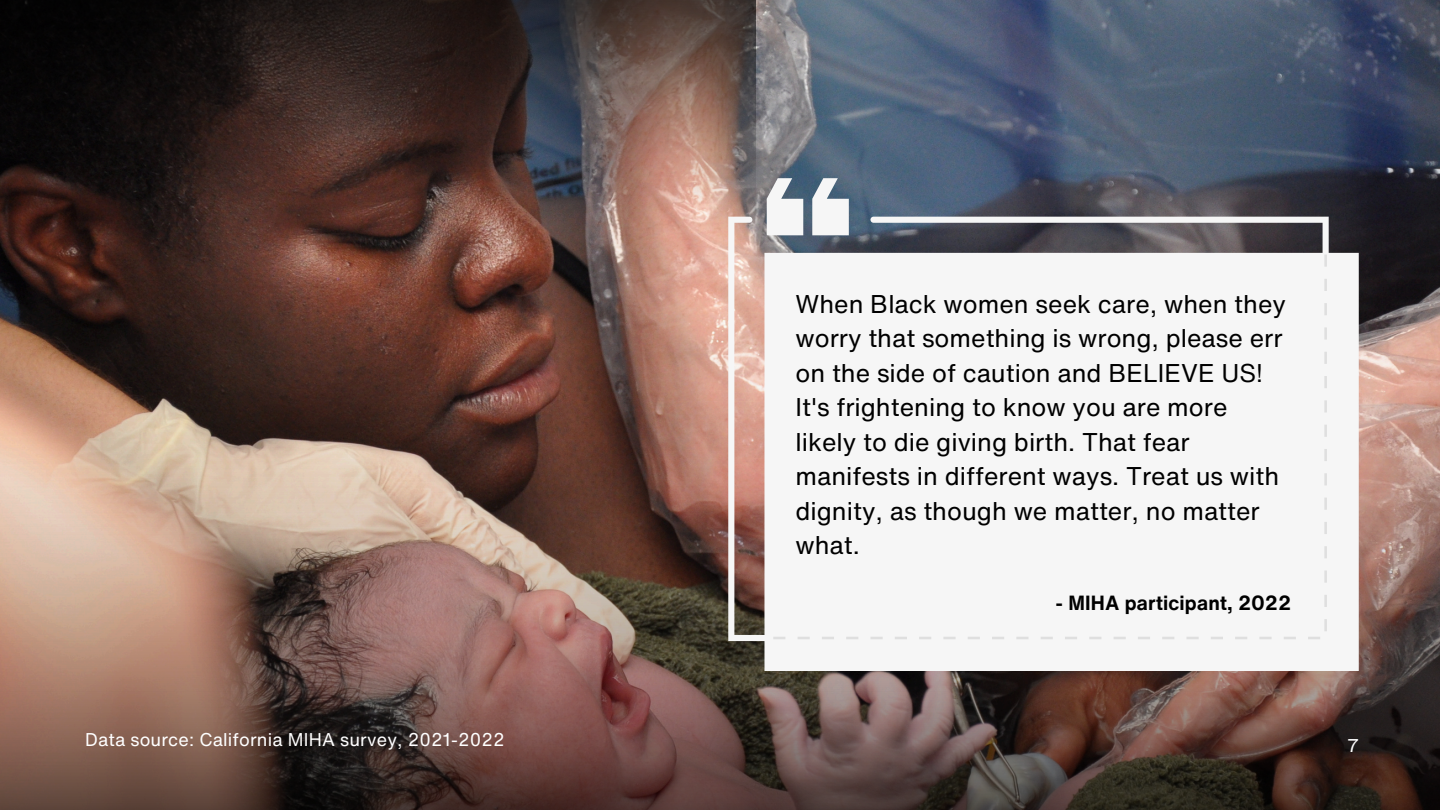
<style>
.page{position:relative;width:1440px;height:810px;background:#fff}
.page>*{position:absolute;margin:0;border:0;box-sizing:border-box;transform-origin:0 0}
.t1{font:25px/34.5px "Helvetica Now Text";color:#000}
.t2{font:21px "Helvetica Now Text";color:#506380}
.t3{font:700 20px "Helvetica Now Text";letter-spacing:.01em;color:#000}
.t4{font:18px "Helvetica Now Text";letter-spacing:.01em;color:#fff}
</style>
<div class="page">
<img style="left:0;top:0;width:1440px;height:281px">
<img style="left:0;top:0;width:755px;height:253px">
<img style="left:0;top:281px;width:1440px;height:529px">
<div style="left:764px;top:253px;width:595px;height:418px;background:#f6f6f6"></div>
<svg style="left:728px;top:217px;width:142px;height:424px;fill:#f6f6f6"></svg>
<svg style="left:870px;top:217px;width:459px;height:424px;fill:#f6f6f6"></svg>
<svg style="left:767px;top:178px;width:36px;height:57px"></svg>
<svg style="left:812px;top:178px;width:37px;height:57px"></svg>
<svg style="left:1324px;top:255px;width:3px;height:12px"></svg>
<svg style="left:1324px;top:279px;width:3px;height:12px"></svg>
<svg style="left:1324px;top:303px;width:3px;height:12px"></svg>
<svg style="left:1324px;top:327px;width:3px;height:13px"></svg>
<svg style="left:1324px;top:352px;width:3px;height:12px"></svg>
<svg style="left:1324px;top:376px;width:3px;height:12px"></svg>
<svg style="left:1324px;top:400px;width:3px;height:13px"></svg>
<svg style="left:1324px;top:425px;width:3px;height:12px"></svg>
<svg style="left:1324px;top:449px;width:3px;height:12px"></svg>
<svg style="left:1324px;top:473px;width:3px;height:12px"></svg>
<svg style="left:1324px;top:498px;width:3px;height:12px"></svg>
<svg style="left:1324px;top:522px;width:3px;height:12px"></svg>
<svg style="left:1324px;top:546px;width:3px;height:12px"></svg>
<svg style="left:1324px;top:571px;width:3px;height:12px"></svg>
<svg style="left:1324px;top:595px;width:3px;height:12px"></svg>
<svg style="left:1324px;top:619px;width:3px;height:12px"></svg>
<svg style="left:773px;top:637px;width:12px;height:2px"></svg>
<svg style="left:798px;top:637px;width:12px;height:2px"></svg>
<svg style="left:822px;top:637px;width:12px;height:2px"></svg>
<svg style="left:846px;top:637px;width:12px;height:2px"></svg>
<svg style="left:871px;top:637px;width:12px;height:2px"></svg>
<svg style="left:895px;top:637px;width:12px;height:2px"></svg>
<svg style="left:919px;top:637px;width:12px;height:2px"></svg>
<svg style="left:943px;top:637px;width:13px;height:2px"></svg>
<svg style="left:968px;top:637px;width:12px;height:2px"></svg>
<svg style="left:992px;top:637px;width:12px;height:2px"></svg>
<svg style="left:1016px;top:637px;width:13px;height:2px"></svg>
<svg style="left:1041px;top:637px;width:12px;height:2px"></svg>
<svg style="left:1065px;top:637px;width:12px;height:2px"></svg>
<svg style="left:1089px;top:637px;width:12px;height:2px"></svg>
<svg style="left:1114px;top:637px;width:12px;height:2px"></svg>
<svg style="left:1138px;top:637px;width:12px;height:2px"></svg>
<svg style="left:1162px;top:637px;width:12px;height:2px"></svg>
<svg style="left:1187px;top:637px;width:12px;height:2px"></svg>
<svg style="left:1211px;top:637px;width:12px;height:2px"></svg>
<svg style="left:1235px;top:637px;width:12px;height:2px"></svg>
<svg style="left:1259px;top:637px;width:13px;height:2px"></svg>
<svg style="left:1284px;top:637px;width:12px;height:2px"></svg>
<svg style="left:1308px;top:637px;width:12px;height:2px"></svg>
<p class="t1" style="left:796px;top:286px;width:492px">When Black women seek care, when they worry that something is wrong, please err on the side of caution and BELIEVE US!<br>It's frightening to know you are more likely to die giving birth. That fear manifests in different ways. Treat us with dignity, as though we matter, no matter what.</p>
<p class="t2" style="left:1148px;top:587px;width:13px">*</p>
<p class="t3" style="left:1055px;top:588px;width:238px">- MIHA participant, 2022</p>
<h2 class="t4" style="left:85px;top:726px;width:421px">Data source: California MIHA survey, 2021-2022</h2>
<p class="t4" style="left:1347px;top:732px;width:13px">7</p>
</div>
